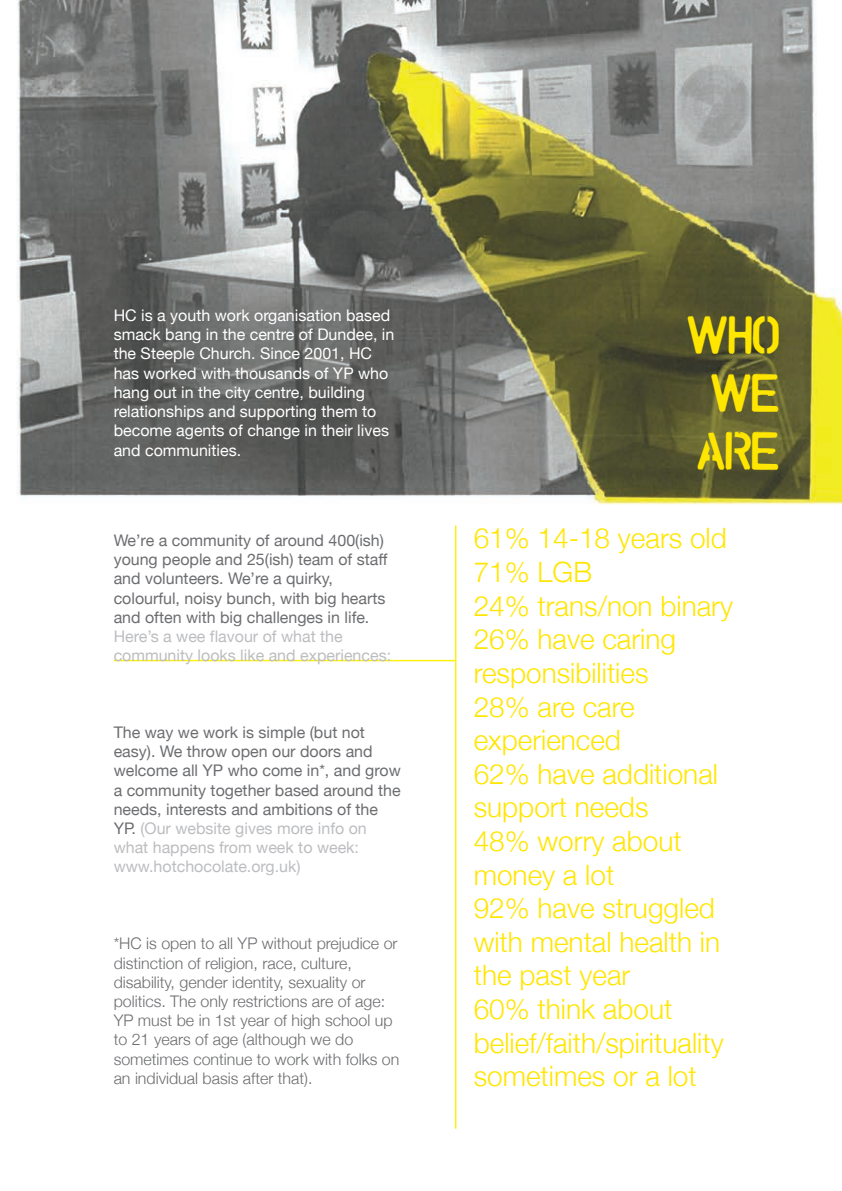
<style>
.page{position:relative;width:842px;height:1191px;background:#fff}
.page>*{position:absolute;margin:0;border:0;box-sizing:border-box;transform-origin:0 0}
.t1{font:48px/57.6px "UNCONFORMROUND";color:#ffe601;text-align:justify}
.t2{font:300 28px/33.6px "Helvetica Neue";color:#ffe601}
.t3{font:16px/19.2px "Helvetica Neue";color:#6c6d70}
.t4{font:300 16px/19.2px "Helvetica Neue";color:#6c6d70}
.t5{font:16px/19.2px "Helvetica Neue";color:#fff}
.t6{font:16px/19.2px "Helvetica Neue";color:#bcbdc0}
.s1{color:#bcbdc0}
</style>
<div class="page">
<img style="left:17px;top:0;width:825px;height:1129px">
<hr style="left:114px;top:660px;width:342px;height:1px;background:#fff101">
<hr style="left:455px;top:525px;width:1px;height:603px;background:#fff101">
<p class="t5" style="left:114px;top:305px;width:282px">HC is a youth work organisation based smack bang in the centre of Dundee, in the Steeple Church. Since 2001, HC has worked with thousands of YP who hang out in the city centre, building relationships and supporting them to become agents of change in their lives and communities.</p>
<p class="t3" style="left:114px;top:530px;width:275px">We’re a community of around 400(ish) young people and 25(ish) team of staff and volunteers. We’re a quirky, colourful, noisy bunch, with big hearts and often with big challenges in life.</p>
<p class="t6" style="left:114px;top:626px;width:279px">Here’s a wee flavour of what the community looks like and experiences:</p>
<p class="t3" style="left:114px;top:722px;width:289px">The way we work is simple (but not easy). We throw open our doors and welcome all YP who come in*, and grow a community together based around the needs, interests and ambitions of the YP. <span class="s1">(Our website gives more info on what happens from week to week: www.hotchocolate.org.uk)</span></p>
<p class="t4" style="left:114px;top:933px;width:287px">*HC is open to all YP without prejudice or distinction of religion, race, culture, disability, gender identity, sexuality or politics. The only restrictions are of age:<br>YP must be in 1st year of high school up to 21 years of age (although we do sometimes continue to work with folks on an individual basis after that).</p>
<h1 class="t1" style="left:688px;top:311px;width:93px">WHO WE ARE</h1>
<p class="t2" style="left:474px;top:521px;width:261px">61% 14-18 years old<br>71% LGB<br>24% trans/non binary<br>26% have caring responsibilities<br>28% are care experienced<br>62% have additional support needs<br>48% worry about money a lot<br>92% have struggled with mental health in the past year<br>60% think about belief/faith/spirituality sometimes or a lot</p>
</div>
